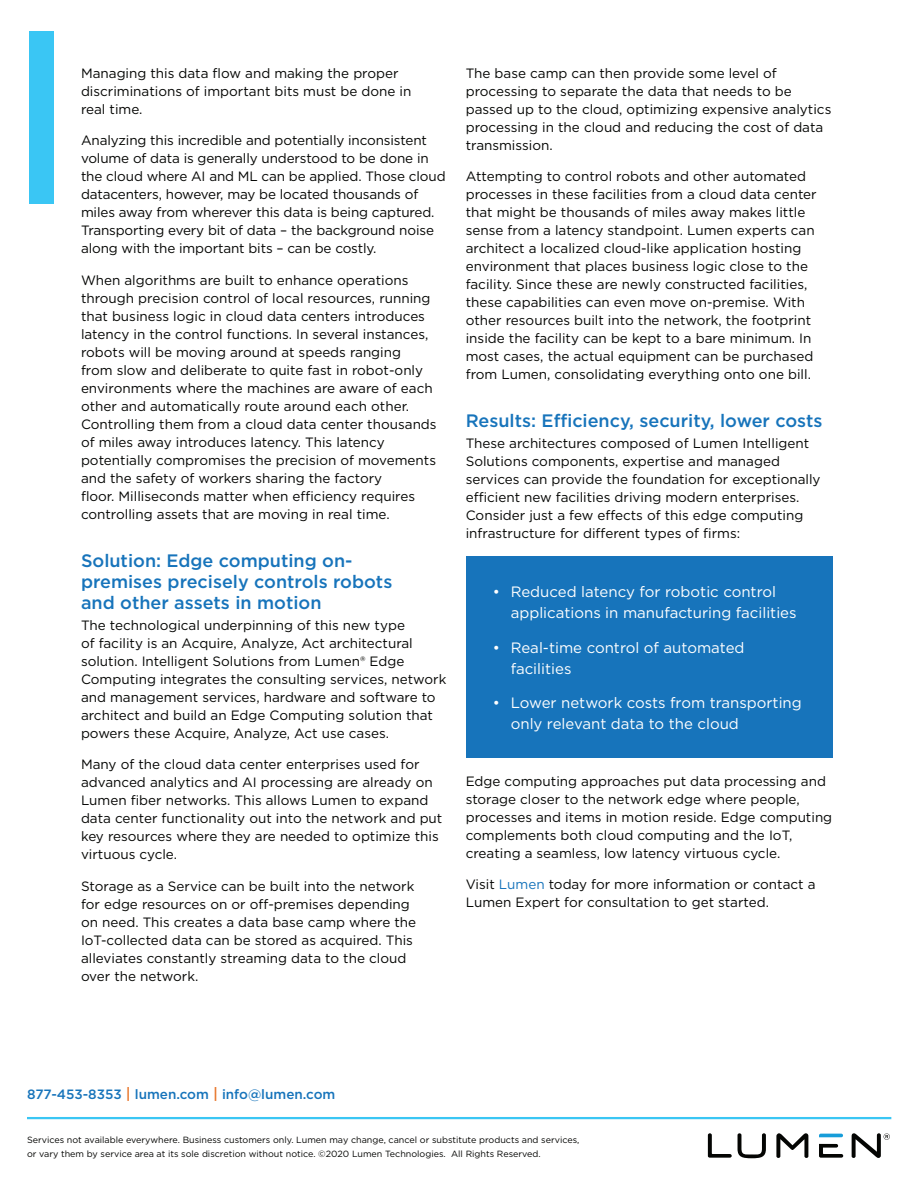
<style>
.page{position:relative;width:918px;height:1188px;background:#fff}
.page>*{position:absolute;margin:0;border:0;box-sizing:border-box;transform-origin:0 0}
.t1{font:500 18px/21px "Gotham";color:#1774bb}
.t2{font:15px/21px "Gotham";color:#fff}
.t3{font:13.5px/18px "Gotham";color:#040503}
.t4{font:500 13.5px "Gotham";color:#1774bb}
.t5{font:9px/13.5px "Gotham";color:#040503}
.s1{color:#1774bb}
.s2{font-size:15px;color:#e87428}
</style>
<div class="page">
<hr style="left:27px;top:1117px;width:864px;height:2px;background:#3ac6f4">
<svg style="left:708px;top:1133px;width:24px;height:25px"></svg>
<svg style="left:738px;top:1133px;width:28px;height:25px"></svg>
<svg style="left:776px;top:1133px;width:32px;height:25px"></svg>
<svg style="left:819px;top:1134px;width:24px;height:3px"></svg>
<svg style="left:819px;top:1144px;width:24px;height:14px"></svg>
<svg style="left:852px;top:1133px;width:38px;height:25px"></svg>
<div style="left:29px;top:31px;width:25px;height:173px;background:#3ac6f4"></div>
<div style="left:466px;top:557px;width:366px;height:201px;background:#1774bb"></div>
<p class="t3" style="left:81px;top:64px;width:332px">Managing this data flow and making the proper discriminations of important bits must be done in real time.</p>
<p class="t3" style="left:81px;top:131px;width:366px">Analyzing this incredible and potentially inconsistent volume of data is generally understood to be done in the cloud where AI and ML can be applied. Those cloud datacenters, however, may be located thousands of miles away from wherever this data is being captured.<br>Transporting every bit of data – the background noise along with the important bits – can be costly.</p>
<p class="t3" style="left:81px;top:271px;width:357px">When algorithms are built to enhance operations through precision control of local resources, running that business logic in cloud data centers introduces latency in the control functions. In several instances, robots will be moving around at speeds ranging<br>from slow and deliberate to quite fast in robot-only environments where the machines are aware of each other and automatically route around each other.<br>Controlling them from a cloud data center thousands of miles away introduces latency. This latency potentially compromises the precision of movements and the safety of workers sharing the factory<br>floor. Milliseconds matter when efficiency requires controlling assets that are moving in real time.</p>
<h1 class="t1" style="left:81px;top:550px;width:313px">Solution: Edge computing on&shy;premises precisely controls robots and other assets in motion</h1>
<p class="t3" style="left:81px;top:616px;width:367px">The technological underpinning of this new type<br>of facility is an Acquire, Analyze, Act architectural solution. Intelligent Solutions from Lumen® Edge Computing integrates the consulting services, network and management services, hardware and software to architect and build an Edge Computing solution that powers these Acquire, Analyze, Act use cases.</p>
<p class="t3" style="left:81px;top:755px;width:363px">Many of the cloud data center enterprises used for advanced analytics and AI processing are already on Lumen fiber networks. This allows Lumen to expand data center functionality out into the network and put key resources where they are needed to optimize this virtuous cycle.</p>
<p class="t3" style="left:81px;top:877px;width:337px">Storage as a Service can be built into the network for edge resources on or off-premises depending on need. This creates a data base camp where the IoT-collected data can be stored as acquired. This alleviates constantly streaming data to the cloud over the network.</p>
<p class="t3" style="left:466px;top:64px;width:367px">The base camp can then provide some level of processing to separate the data that needs to be passed up to the cloud, optimizing expensive analytics processing in the cloud and reducing the cost of data transmission.</p>
<p class="t3" style="left:466px;top:167px;width:352px">Attempting to control robots and other automated processes in these facilities from a cloud data center that might be thousands of miles away makes little sense from a latency standpoint. Lumen experts can architect a localized cloud-like application hosting environment that places business logic close to the facility. Since these are newly constructed facilities, these capabilities can even move on-premise. With other resources built into the network, the footprint inside the facility can be kept to a bare minimum. In most cases, the actual equipment can be purchased from Lumen, consolidating everything onto one bill.</p>
<h1 class="t1" style="left:466px;top:410px;width:358px">Results: Efficiency, security, lower costs</h1>
<p class="t3" style="left:466px;top:434px;width:356px">These architectures composed of Lumen Intelligent Solutions components, expertise and managed services can provide the foundation for exceptionally efficient new facilities driving modern enterprises.<br>Consider just a few effects of this edge computing infrastructure for different types of firms:</p>
<p class="t2" style="left:511px;top:581px;width:287px;text-indent:-18px">• Reduced latency for robotic control applications in manufacturing facilities</p>
<p class="t2" style="left:511px;top:636px;width:235px;text-indent:-18px">• Real-time control of automated facilities</p>
<p class="t2" style="left:511px;top:692px;width:293px;text-indent:-18px">• Lower network costs from transporting only relevant data to the cloud</p>
<p class="t3" style="left:466px;top:772px;width:368px">Edge computing approaches put data processing and storage closer to the network edge where people, processes and items in motion reside. Edge computing complements both cloud computing and the IoT, creating a seamless, low latency virtuous cycle.</p>
<p class="t3" style="left:466px;top:875px;width:351px">Visit <span class="s1">Lumen</span> today for more information or contact a<br>Lumen Expert for consultation to get started.</p>
<p class="t4" style="left:27px;top:1085px;width:310px">877-453-8353 <span class="s2">|</span> lumen.com <span class="s2">|</span> info@lumen.com</p>
<p class="t5" style="left:27px;top:1133px;width:554px">Services not available everywhere. Business customers only. Lumen may change, cancel or substitute products and services, or vary them by service area at its sole discretion without notice. ©2020 Lumen Technologies. All Rights Reserved.</p>
</div>
